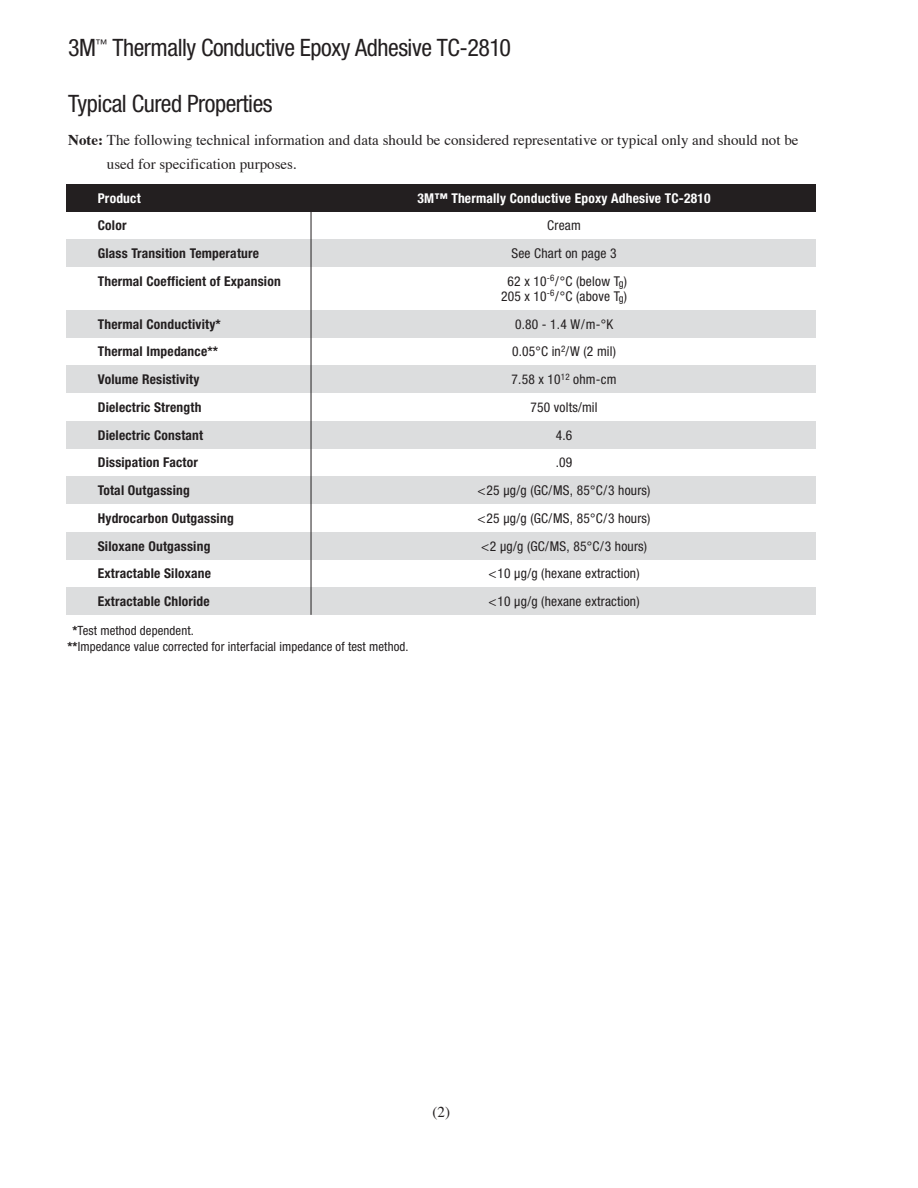
<style>
.page{position:relative;width:918px;height:1188px;background:#fff}
.page>*{position:absolute;margin:0;border:0;box-sizing:border-box;transform-origin:0 0}
.t1{font:condensed 24px "Helvetica Neue";letter-spacing:-.02em;color:#231f20}
.t2{font:15px/24px "Times";color:#231f20}
.t3{font:700 condensed 13.5px "Helvetica Neue";letter-spacing:.015em;color:#231f20}
.t4{font:condensed 13.5px/15px "Helvetica Neue";letter-spacing:.015em;color:#231f20;text-align:center}
.t5{font:700 condensed 13.5px "Helvetica Neue";letter-spacing:.015em;color:#fff}
.t6{font:condensed 12.75px/16.5px "Helvetica Neue";letter-spacing:.01em;color:#231f20}
.s1{font-weight:700}
</style>
<div class="page">
<div style="left:66px;top:239px;width:750px;height:28px;background:#dcddde"></div>
<div style="left:66px;top:310px;width:750px;height:28px;background:#dcddde"></div>
<div style="left:66px;top:365px;width:750px;height:28px;background:#dcddde"></div>
<div style="left:66px;top:421px;width:750px;height:27px;background:#dcddde"></div>
<div style="left:66px;top:476px;width:750px;height:28px;background:#dcddde"></div>
<div style="left:66px;top:532px;width:750px;height:27px;background:#dcddde"></div>
<div style="left:66px;top:587px;width:750px;height:28px;background:#dcddde"></div>
<div style="left:66px;top:184px;width:750px;height:27px;background:#231f20"></div>
<hr style="left:311px;top:210px;width:1px;height:405px;background:#231f20">
<h1 class="t1" style="left:68px;top:39px;width:444px">3M<sup>™</sup> Thermally Conductive Epoxy Adhesive TC-2810</h1>
<h1 class="t1" style="left:68px;top:94px;width:206px">Typical Cured Properties</h1>
<p class="t2" style="left:107px;top:129px;width:693px;text-indent:-39px"><span class="s1">Note:</span> The following technical information and data should be considered representative or typical only and should not be used for specification purposes.</p>
<p class="t5" style="left:98px;top:193px;width:44px">Product</p>
<p class="t5" style="left:418px;top:193px;width:295px">3M™ Thermally Conductive Epoxy Adhesive TC-2810</p>
<p class="t3" style="left:98px;top:221px;width:30px">Color</p>
<p class="t4" style="left:547px;top:219px;width:35px">Cream</p>
<p class="t3" style="left:98px;top:248px;width:163px">Glass Transition Temperature</p>
<p class="t4" style="left:511px;top:247px;width:107px">See Chart on page 3</p>
<p class="t3" style="left:98px;top:276px;width:185px">Thermal Coefficient of Expansion</p>
<p class="t4" style="left:501px;top:275px;width:128px">62 x 10<sup>-6</sup>/°C (below T<sub>g</sub>)<br>205 x 10<sup>-6</sup>/°C (above T<sub>g</sub>)</p>
<p class="t3" style="left:98px;top:319px;width:124px">Thermal Conductivity*</p>
<p class="t4" style="left:515px;top:317px;width:100px">0.80 - 1.4 W/m-°K</p>
<p class="t3" style="left:98px;top:347px;width:122px">Thermal Impedance**</p>
<p class="t4" style="left:512px;top:345px;width:106px">0.05°C in<sup>2</sup>/W (2 mil)</p>
<p class="t3" style="left:98px;top:374px;width:103px">Volume Resistivity</p>
<p class="t4" style="left:512px;top:373px;width:106px">7.58 x 10<sup>12</sup> ohm-cm</p>
<p class="t3" style="left:98px;top:402px;width:105px">Dielectric Strength</p>
<p class="t4" style="left:530px;top:401px;width:69px">750 volts/mil</p>
<p class="t3" style="left:98px;top:430px;width:107px">Dielectric Constant</p>
<p class="t4" style="left:556px;top:428px;width:18px">4.6</p>
<p class="t3" style="left:98px;top:458px;width:102px">Dissipation Factor</p>
<p class="t4" style="left:556px;top:456px;width:18px">.09</p>
<p class="t3" style="left:98px;top:485px;width:94px">Total Outgassing</p>
<p class="t4" style="left:478px;top:484px;width:174px">&lt;25 µg/g (GC/MS, 85°C/3 hours)</p>
<p class="t3" style="left:98px;top:513px;width:137px">Hydrocarbon Outgassing</p>
<p class="t4" style="left:478px;top:512px;width:174px">&lt;25 µg/g (GC/MS, 85°C/3 hours)</p>
<p class="t3" style="left:98px;top:541px;width:114px">Siloxane Outgassing</p>
<p class="t4" style="left:481px;top:539px;width:168px">&lt;2 µg/g (GC/MS, 85°C/3 hours)</p>
<p class="t3" style="left:98px;top:569px;width:115px">Extractable Siloxane</p>
<p class="t4" style="left:489px;top:567px;width:153px">&lt;10 µg/g (hexane extraction)</p>
<p class="t3" style="left:98px;top:596px;width:114px">Extractable Chloride</p>
<p class="t4" style="left:489px;top:595px;width:153px">&lt;10 µg/g (hexane extraction)</p>
<p class="t6" style="left:67px;top:623px;width:343px;text-indent:5px"><span class="s1">*</span>Test method dependent.<br><span class="s1">**</span>Impedance value corrected for interfacial impedance of test method.</p>
<p class="t2" style="left:433px;top:1101px;width:19px">(2)</p>
</div>
